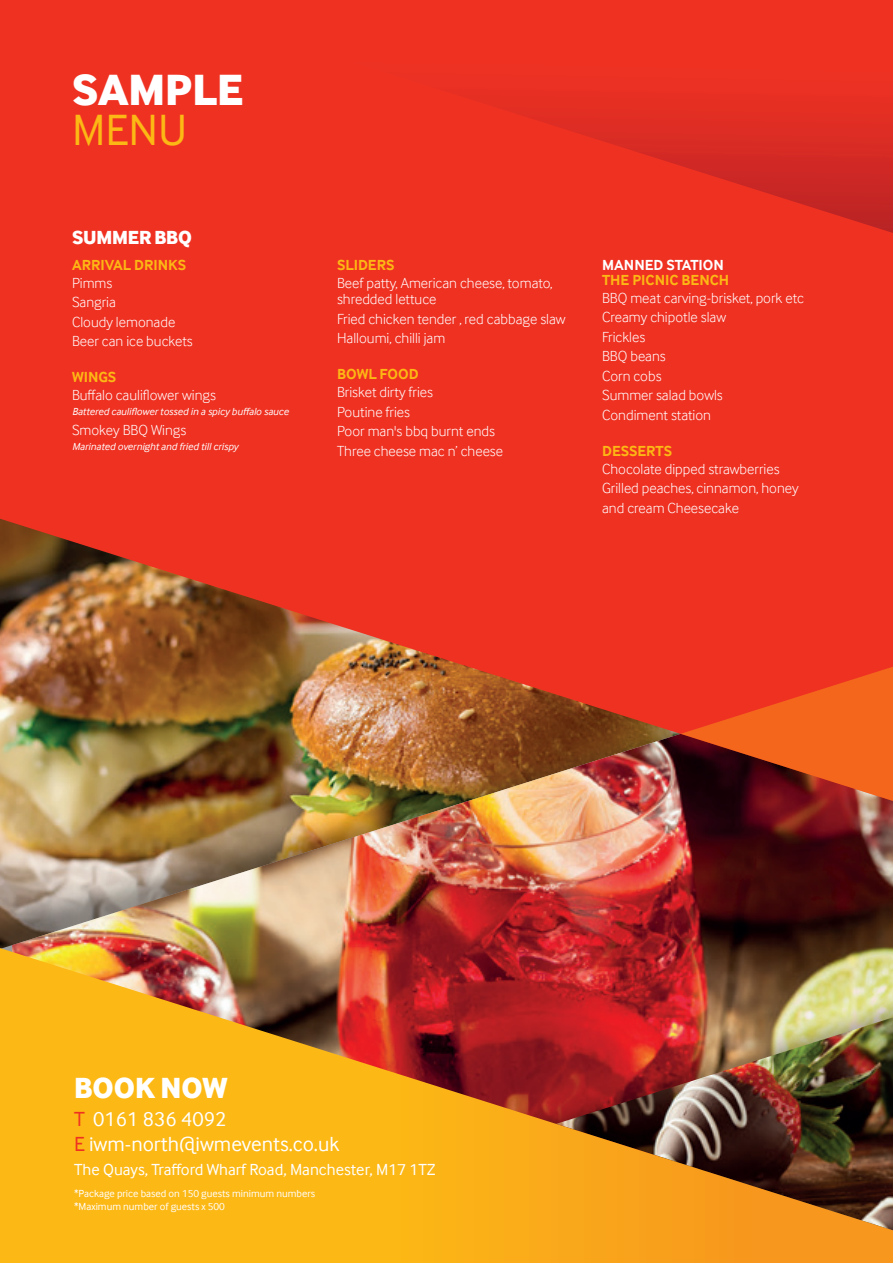
<style>
.page{position:relative;width:893px;height:1263px;background:#fff}
.page>*{position:absolute;margin:0;border:0;box-sizing:border-box;transform-origin:0 0}
.t1{font:800 45px "Inter Face";color:#fff}
.t2{font:45px "Inter Face";color:#fcb814}
.t3{font:800 30px "Inter Face";color:#fff}
.t4{font:21px/25.2px "Inter Face";color:#fff}
.t5{font:800 19.5px "Inter Face";letter-spacing:-.01em;color:#fff}
.t6{font:16.5px "Inter Face";color:#fff}
.t7{font:300 15px/19.5px "Inter Face";color:#fff}
.t8{font:700 15px "Inter Face";color:#fcb814}
.t9{font:700 15px "Inter Face";color:#fff}
.t10{font:italic 10.5px "Inter Face";color:#fff}
.t11{font:10.5px/12.3px "Inter Face";color:#fff}
.s1{color:#ef3122}
</style>
<div class="page">
<img style="left:12px;top:801px;width:370px;height:147px">
<img style="left:382px;top:801px;width:511px;height:147px">
<img style="left:0;top:948px;width:893px;height:315px">
<img style="left:0;top:0;width:893px;height:801px">
<svg style="left:156px;top:0;width:737px;height:233px;background:#ea3022"></svg>
<svg style="left:681px;top:667px;width:212px;height:134px;background:#c7421b"></svg>
<h1 class="t1" style="left:72px;top:62px;width:173px">SAMPLE</h1>
<h1 class="t2" style="left:72px;top:105px;width:117px">MENU</h1>
<h3 class="t5" style="left:72px;top:225px;width:121px">SUMMER BBQ</h3>
<p class="t8" style="left:72px;top:256px;width:116px">ARRIVAL DRINKS</p>
<p class="t7" style="left:72px;top:273px;width:122px">Pimms<br>Sangria<br>Cloudy lemonade<br>Beer can ice buckets</p>
<p class="t8" style="left:72px;top:368px;width:46px">WINGS</p>
<p class="t7" style="left:72px;top:385px;width:145px">Buffalo cauliflower wings</p>
<p class="t10" style="left:72px;top:406px;width:218px">Battered cauliflower tossed in a spicy buffalo sauce</p>
<p class="t7" style="left:72px;top:420px;width:116px">Smokey BBQ Wings</p>
<p class="t10" style="left:72px;top:440px;width:168px">Marinated overnight and fried till crispy</p>
<p class="t8" style="left:337px;top:256px;width:59px">SLIDERS</p>
<p class="t7" style="left:337px;top:274px;width:217px;line-height:16.5px">Beef patty, American cheese, tomato, shredded lettuce</p>
<p class="t7" style="left:337px;top:309px;width:230px">Fried chicken tender , red cabbage slaw<br>Halloumi, chilli jam</p>
<p class="t8" style="left:337px;top:365px;width:83px">BOWL FOOD</p>
<p class="t7" style="left:337px;top:382px;width:167px">Brisket dirty fries<br>Poutine fries<br>Poor man's bbq burnt ends<br>Three cheese mac n’ cheese</p>
<p class="t9" style="left:602px;top:256px;width:123px">MANNED STATION</p>
<p class="t8" style="left:602px;top:271px;width:129px">THE PICNIC BENCH</p>
<p class="t7" style="left:602px;top:288px;width:203px">BBQ meat carving-brisket, pork etc<br>Creamy chipotle slaw<br>Frickles<br>BBQ beans<br>Corn cobs<br>Summer salad bowls<br>Condiment station</p>
<p class="t8" style="left:602px;top:442px;width:71px">DESSERTS</p>
<p class="t7" style="left:602px;top:459px;width:198px">Chocolate dipped strawberries<br>Grilled peaches, cinnamon, honey and cream Cheesecake</p>
<h2 class="t3" style="left:74px;top:1069px;width:155px">BOOK NOW</h2>
<h3 class="t4" style="left:74px;top:1106px;width:267px"><span class="s1">T</span> 0161 836 4092<br><span class="s1">E</span> iwm-north@iwmevents.co.uk</h3>
<p class="t6" style="left:74px;top:1160px;width:363px">The Quays, Trafford Wharf Road, Manchester, M17 1TZ</p>
<p class="t11" style="left:74px;top:1188px;width:243px">*Package price based on 150 guests minimum numbers *Maximum number of guests x 500</p>
</div>
